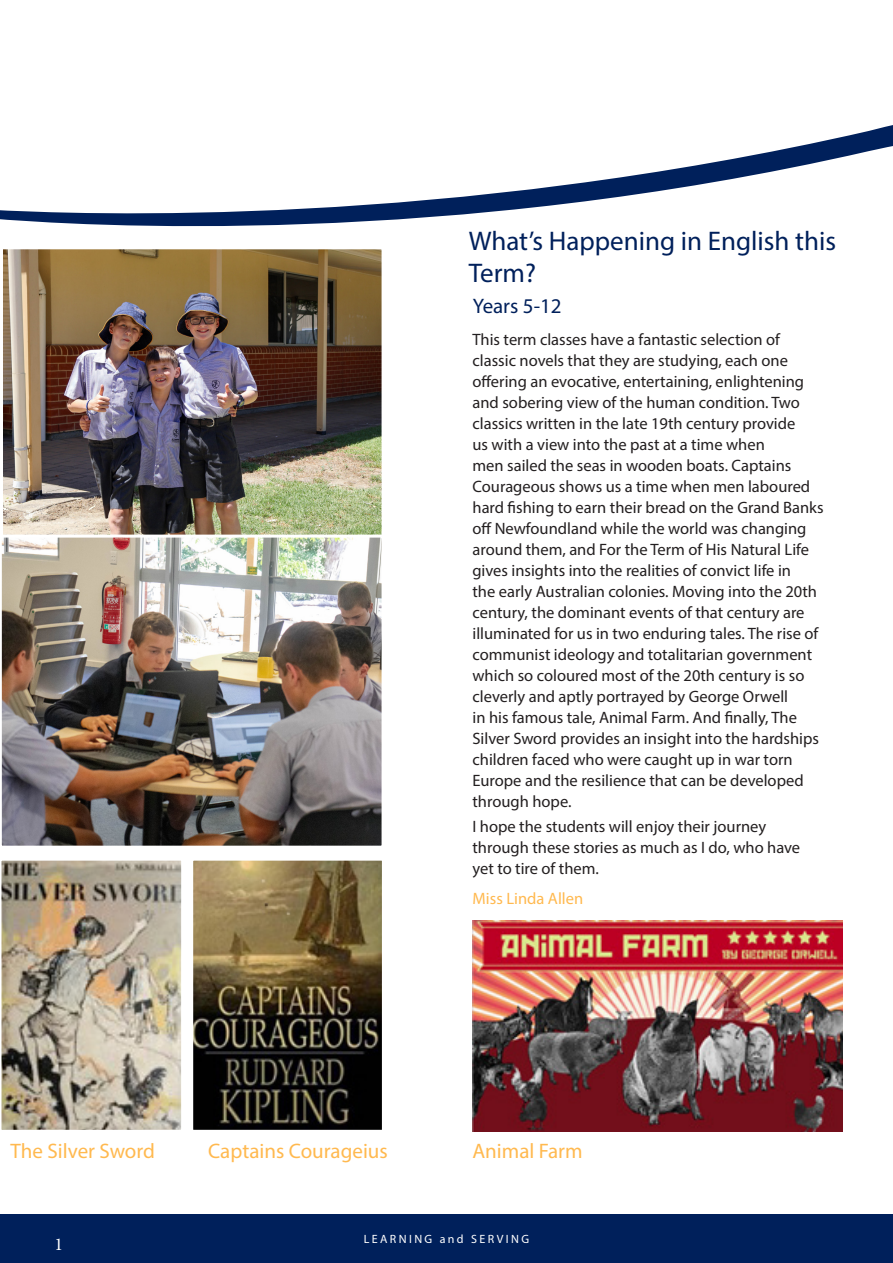
<style>
.page{position:relative;width:893px;height:1263px;background:#fff}
.page>*{position:absolute;margin:0;border:0;box-sizing:border-box;transform-origin:0 0}
.t1{font:27px/32.4px "Myriad Pro";color:#00205b}
.t2{font:21px "Myriad Pro";color:#ffb94f}
.t3{font:21px "Myriad Pro";color:#00205b}
.t4{font:18px "Minion Pro";color:#fff}
.t5{font:16.5px/21px "Myriad Pro";color:#231f20}
.t6{font:16.5px "Myriad Pro";color:#ffb94f}
.t7{font:12px "Myriad Pro";letter-spacing:.2em;color:#fff}
</style>
<div class="page">
<img style="left:4px;top:250px;width:377px;height:285px">
<div style="left:0;top:246px;width:385px;height:293px;border:3px solid #fff"></div>
<div style="left:0;top:1214px;width:893px;height:49px;background:#00205b"></div>
<img style="left:1px;top:860px;width:181px;height:270px">
<svg style="left:0;top:125px;width:893px;height:102px"></svg>
<img style="left:194px;top:862px;width:187px;height:267px">
<div style="left:190px;top:858px;width:195px;height:275px;border:3px solid #fff"></div>
<img style="left:472px;top:921px;width:371px;height:210px">
<img style="left:0;top:535px;width:385px;height:311px">
<p class="t1" style="left:469px;top:224px;width:369px">What’s Happening in English this<br>Term?</p>
<p class="t3" style="left:473px;top:293px;width:90px">Years 5-12</p>
<p class="t5" style="left:472px;top:329px;width:353px">This term classes have a fantastic selection of classic novels that they are studying, each one offering an evocative, entertaining, enlightening and sobering view of the human condition. Two classics written in the late 19th century provide<br>us with a view into the past at a time when<br>men sailed the seas in wooden boats. Captains Courageous shows us a time when men laboured hard fishing to earn their bread on the Grand Banks off Newfoundland while the world was changing around them, and For the Term of His Natural Life gives insights into the realities of convict life in<br>the early Australian colonies. Moving into the 20th century, the dominant events of that century are illuminated for us in two enduring tales. The rise of communist ideology and totalitarian government which so coloured most of the 20th century is so cleverly and aptly portrayed by George Orwell<br>in his famous tale, Animal Farm. And finally, The Silver Sword provides an insight into the hardships children faced who were caught up in war torn Europe and the resilience that can be developed through hope.</p>
<p class="t5" style="left:472px;top:816px;width:329px">I hope the students will enjoy their journey through these stories as much as I do, who have yet to tire of them.</p>
<p class="t6" style="left:472px;top:888px;width:112px">Miss Linda Allen</p>
<p class="t2" style="left:11px;top:1137px;width:146px">The Silver Sword</p>
<p class="t2" style="left:208px;top:1137px;width:181px">Captains Courageius</p>
<p class="t2" style="left:472px;top:1137px;width:112px">Animal Farm</p>
<p class="t4" style="left:54px;top:1232px;width:10px">1</p>
<p class="t7" style="left:364px;top:1231px;width:167px">LEARNING and SERVING</p>
</div>
